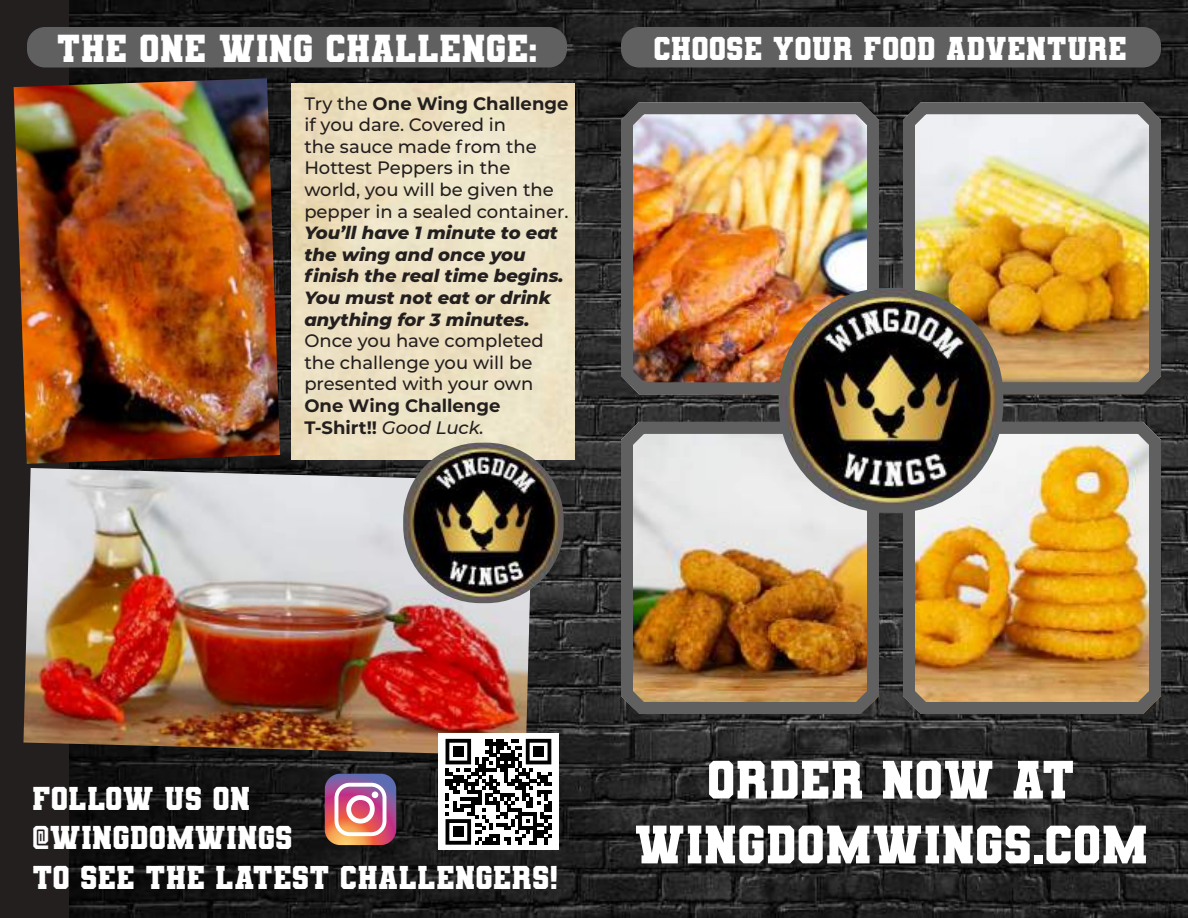
<style>
.page{position:relative;width:1188px;height:918px;background:#241f1f}
.page>*{position:absolute;margin:0;border:0;box-sizing:border-box;transform-origin:0 0}
.t1{font:700 54px/64.8px "Varsity Team";color:#fff;text-align:center}
.t2{font:700 39px "Varsity Team";color:#fff}
.t3{font:700 33px/39.6px "Varsity Team";color:#fff}
.t4{font:500 18px/21.6px "Montserrat";color:#241f1f}
.t5{font:italic 800 18px/21.6px "Montserrat";color:#241f1f}
.t6{font:700 18px/21.6px "Montserrat";color:#241f1f}
.s1{font-weight:700}
.s2{font-weight:500;font-style:italic}
</style>
<div class="page">
<img style="left:69px;top:0;width:1119px;height:918px">
<img style="left:615px;top:91px;width:270px;height:309px">
<img style="left:615px;top:411px;width:270px;height:309px">
<img style="left:903px;top:102px;width:258px;height:292px">
<div style="left:903px;top:102px;width:258px;height:292px;border:12px solid #606060;border-radius:14px"></div>
<img style="left:903px;top:422px;width:258px;height:292px">
<div style="left:903px;top:422px;width:258px;height:292px;border:12px solid #606060;border-radius:14px"></div>
<img style="left:779px;top:288px;width:224px;height:225px">
<div style="left:621px;top:27px;width:540px;height:41px;background:#606060;border-radius:18px"></div>
<img style="left:291px;top:84px;width:284px;height:375px">
<img style="left:14px;top:78px;width:266px;height:386px">
<img style="left:23px;top:468px;width:510px;height:288px">
<div style="left:27px;top:27px;width:540px;height:41px;background:#606060;border-radius:18px"></div>
<div style="left:438px;top:734px;width:121px;height:116px;background:#fff"></div>
<svg style="left:446px;top:739px;width:105px;height:106px"></svg>
<div style="left:453px;top:746px;width:11px;height:11px;background:#000"></div>
<div style="left:533px;top:746px;width:11px;height:11px;background:#000"></div>
<div style="left:453px;top:826px;width:11px;height:11px;background:#000"></div>
<svg style="left:325px;top:774px;width:71px;height:71px;background:#b76079"></svg>
<div style="left:335px;top:783px;width:51px;height:53px;border:4px solid #fff;border-radius:13px"></div>
<div style="left:346px;top:795px;width:29px;height:29px;border:5px solid #fff;border-radius:50%"></div>
<div style="left:372px;top:791px;width:6px;height:7px;background:#fff;border-radius:50%"></div>
<img style="left:403px;top:443px;width:161px;height:160px">
<h2 class="t2" style="left:56px;top:26px;width:483px">THE ONE WING CHALLENGE:</h2>
<p class="t4" style="left:304px;top:92px;width:266px">Try the <span class="s1">One Wing Challenge </span>if you dare. Covered in<br>the sauce made from the<br>Hottest Peppers in the world, you will be given the pepper in a sealed container.</p>
<p class="t5" style="left:304px;top:221px;width:261px">You’ll have 1 minute to eat the wing and once you finish the real time begins.<br>You must not eat or drink anything for 3 minutes.</p>
<p class="t4" style="left:304px;top:329px;width:241px">Once you have completed the challenge you will be presented with your own</p>
<p class="t6" style="left:304px;top:394px;width:198px">One Wing Challenge<br>T-Shirt!! <span class="s2">Good Luck.</span></p>
<h3 class="t3" style="left:654px;top:28px;width:475px">CHOOSE YOUR FOOD ADVENTURE</h3>
<h3 class="t3" style="left:32px;top:777px;width:527px">FOLLOW US ON<br>@WINGDOMWINGS<br>TO SEE THE LATEST CHALLENGERS!</h3>
<h1 class="t1" style="left:634px;top:745px;width:516px">ORDER NOW AT<br>WINGDOMWINGS.COM</h1>
</div>
